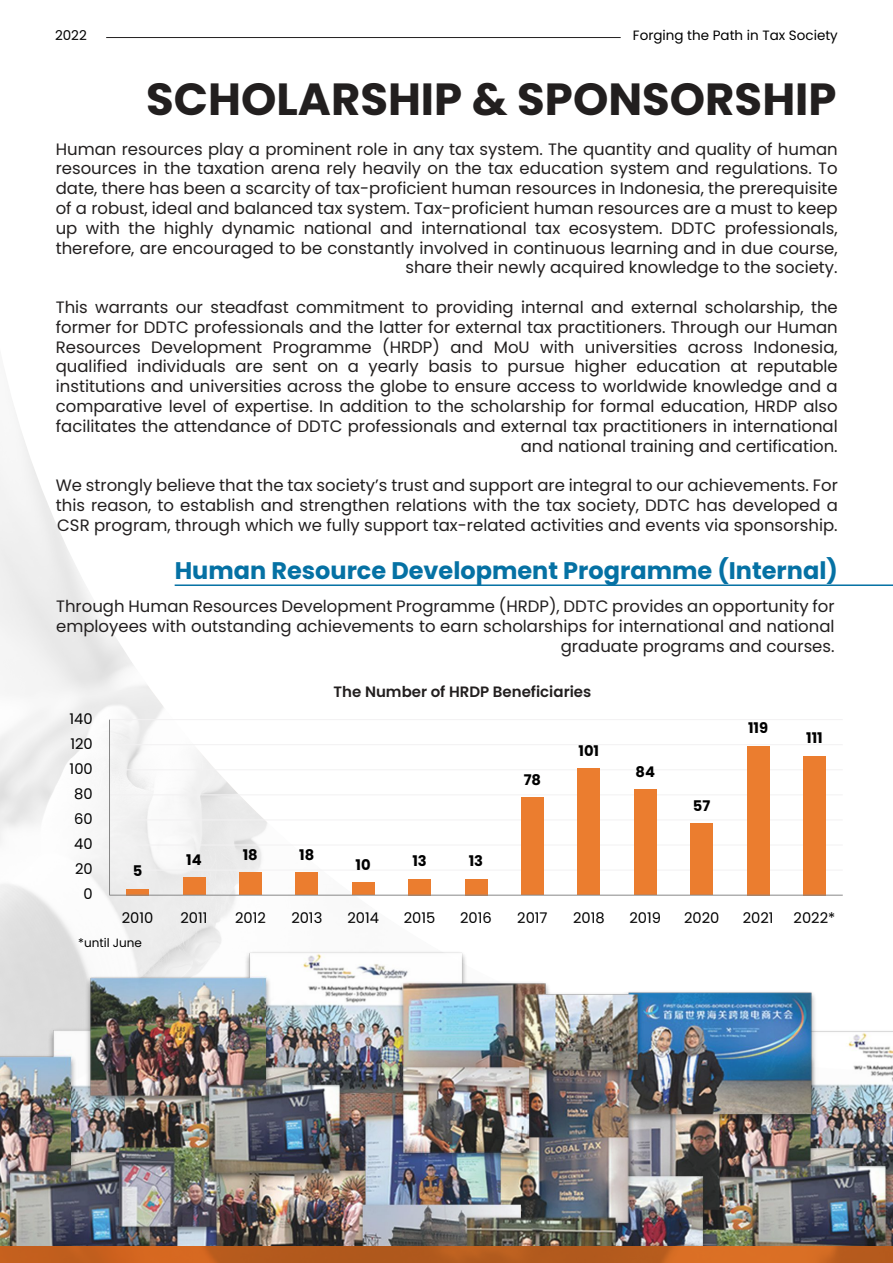
<style>
.page{position:relative;width:893px;height:1263px;background:#fff}
.page>*{position:absolute;margin:0;border:0;box-sizing:border-box;transform-origin:0 0}
.t1{font:700 45px "Poppins";color:#221f1f}
.t2{font:700 24px "Poppins";color:#0571a4}
.t3{font:16.5px/19.8px "Poppins";color:#221f1f;text-align:right}
.t4{font:600 15px "Poppins";color:#221f1f}
.t5{font:14.7px "Poppins";color:#000}
.t6{font:700 14.7px "Poppins";color:#000}
.t7{font:13.5px "Poppins";color:#000}
.t8{font:12px "Poppins";color:#000}
</style>
<div class="page">
<img style="left:0;top:401px;width:843px;height:578px">
<hr style="left:175px;top:584px;width:718px;height:2px;background:#0571a4">
<hr style="left:106px;top:37px;width:515px;height:1px;background:#221f1f">
<hr style="left:110px;top:719px;width:733px;height:1px;background:#f2f1f2">
<hr style="left:110px;top:744px;width:733px;height:1px;background:#f2f1f2">
<hr style="left:110px;top:769px;width:733px;height:1px;background:#f2f1f2">
<hr style="left:110px;top:794px;width:733px;height:1px;background:#f2f1f2">
<hr style="left:110px;top:819px;width:733px;height:1px;background:#f2f1f2">
<hr style="left:110px;top:845px;width:733px;height:1px;background:#f2f1f2">
<hr style="left:110px;top:870px;width:733px;height:1px;background:#f2f1f2">
<div style="left:126px;top:889px;width:23px;height:6px;background:#eb7d2f"></div>
<div style="left:183px;top:877px;width:22px;height:18px;background:#eb7d2f"></div>
<div style="left:239px;top:873px;width:23px;height:22px;background:#eb7d2f"></div>
<div style="left:296px;top:873px;width:22px;height:22px;background:#eb7d2f"></div>
<div style="left:352px;top:883px;width:23px;height:12px;background:#eb7d2f"></div>
<div style="left:408px;top:879px;width:23px;height:16px;background:#eb7d2f"></div>
<div style="left:465px;top:879px;width:22px;height:16px;background:#eb7d2f"></div>
<div style="left:521px;top:797px;width:23px;height:98px;background:#eb7d2f"></div>
<div style="left:578px;top:768px;width:22px;height:127px;background:#eb7d2f"></div>
<div style="left:634px;top:790px;width:23px;height:105px;background:#eb7d2f"></div>
<div style="left:690px;top:824px;width:23px;height:71px;background:#eb7d2f"></div>
<div style="left:747px;top:746px;width:22px;height:149px;background:#eb7d2f"></div>
<div style="left:803px;top:756px;width:23px;height:139px;background:#eb7d2f"></div>
<hr style="left:109px;top:720px;width:1px;height:175px;background:#888">
<hr style="left:110px;top:895px;width:733px;height:1px;background:#888">
<img style="left:0;top:979px;width:84px;height:267px">
<img style="left:818px;top:1031px;width:75px;height:215px">
<img style="left:84px;top:906px;width:734px;height:340px">
<img style="left:0;top:1246px;width:893px;height:17px">
<p class="t7" style="left:55px;top:28px;width:33px">2022</p>
<p class="t7" style="left:633px;top:28px;width:206px">Forging the Path in Tax Society</p>
<h1 class="t1" style="left:146px;top:74px;width:692px">SCHOLARSHIP &amp; SPONSORSHIP</h1>
<p class="t3" style="left:56px;top:139px;width:784px">Human resources play a prominent role in any tax system. The quantity and quality of human resources in the taxation arena rely heavily on the tax education system and regulations. To date, there has been a scarcity of tax-proficient human resources in Indonesia, the prerequisite of a robust, ideal and balanced tax system. Tax-proficient human resources are a must to keep up with the highly dynamic national and international tax ecosystem. DDTC professionals, therefore, are encouraged to be constantly involved in continuous learning and in due course, share their newly acquired knowledge to the society.</p>
<p class="t3" style="left:56px;top:297px;width:783px">This warrants our steadfast commitment to providing internal and external scholarship, the former for DDTC professionals and the latter for external tax practitioners. Through our Human Resources Development Programme (HRDP) and MoU with universities across Indonesia, qualified individuals are sent on a yearly basis to pursue higher education at reputable institutions and universities across the globe to ensure access to worldwide knowledge and a comparative level of expertise. In addition to the scholarship for formal education, HRDP also facilitates the attendance of DDTC professionals and external tax practitioners in international and national training and certification.</p>
<p class="t3" style="left:56px;top:476px;width:784px;text-align:justify">We strongly believe that the tax society’s trust and support are integral to our achievements. For this reason, to establish and strengthen relations with the tax society, DDTC has developed a CSR program, through which we fully support tax-related activities and events via sponsorship.</p>
<h2 class="t2" style="left:175px;top:557px;width:665px">Human Resource Development Programme (Internal)</h2>
<p class="t3" style="left:56px;top:596px;width:780px">Through Human Resources Development Programme (HRDP), DDTC provides an opportunity for employees with outstanding achievements to earn scholarships for international and national graduate programs and courses.</p>
<p class="t5" style="left:70px;top:710px;width:25px">140</p>
<p class="t5" style="left:70px;top:735px;width:24px">120</p>
<p class="t5" style="left:70px;top:760px;width:25px">100</p>
<p class="t5" style="left:74px;top:785px;width:20px">80</p>
<p class="t5" style="left:74px;top:810px;width:20px">60</p>
<p class="t5" style="left:74px;top:835px;width:20px">40</p>
<p class="t5" style="left:75px;top:860px;width:19px">20</p>
<p class="t5" style="left:84px;top:885px;width:11px">0</p>
<p class="t6" style="left:133px;top:863px;width:11px">5</p>
<p class="t4" style="left:334px;top:683px;width:259px">The Number of HRDP Beneficiaries</p>
<p class="t6" style="left:524px;top:771px;width:19px">78</p>
<p class="t6" style="left:578px;top:742px;width:22px">101</p>
<p class="t6" style="left:186px;top:851px;width:17px">14</p>
<p class="t6" style="left:243px;top:846px;width:17px">18</p>
<p class="t6" style="left:299px;top:846px;width:17px">18</p>
<p class="t6" style="left:356px;top:856px;width:17px">10</p>
<p class="t6" style="left:412px;top:853px;width:16px">13</p>
<p class="t6" style="left:469px;top:853px;width:16px">13</p>
<p class="t6" style="left:635px;top:763px;width:21px">84</p>
<p class="t6" style="left:693px;top:797px;width:19px">57</p>
<p class="t6" style="left:748px;top:720px;width:22px">119</p>
<p class="t6" style="left:806px;top:730px;width:18px">111</p>
<p class="t5" style="left:122px;top:909px;width:33px">2010</p>
<p class="t5" style="left:180px;top:909px;width:29px">2011</p>
<p class="t5" style="left:235px;top:909px;width:32px">2012</p>
<p class="t5" style="left:291px;top:909px;width:32px">2013</p>
<p class="t5" style="left:347px;top:909px;width:33px">2014</p>
<p class="t5" style="left:404px;top:909px;width:33px">2015</p>
<p class="t5" style="left:460px;top:909px;width:33px">2016</p>
<p class="t5" style="left:517px;top:909px;width:32px">2017</p>
<p class="t5" style="left:573px;top:909px;width:33px">2018</p>
<p class="t5" style="left:629px;top:909px;width:33px">2019</p>
<p class="t5" style="left:684px;top:909px;width:37px">2020</p>
<p class="t5" style="left:743px;top:909px;width:32px">2021</p>
<p class="t5" style="left:794px;top:909px;width:43px">2022*</p>
<p class="t8" style="left:78px;top:936px;width:65px">*until June</p>
</div>
